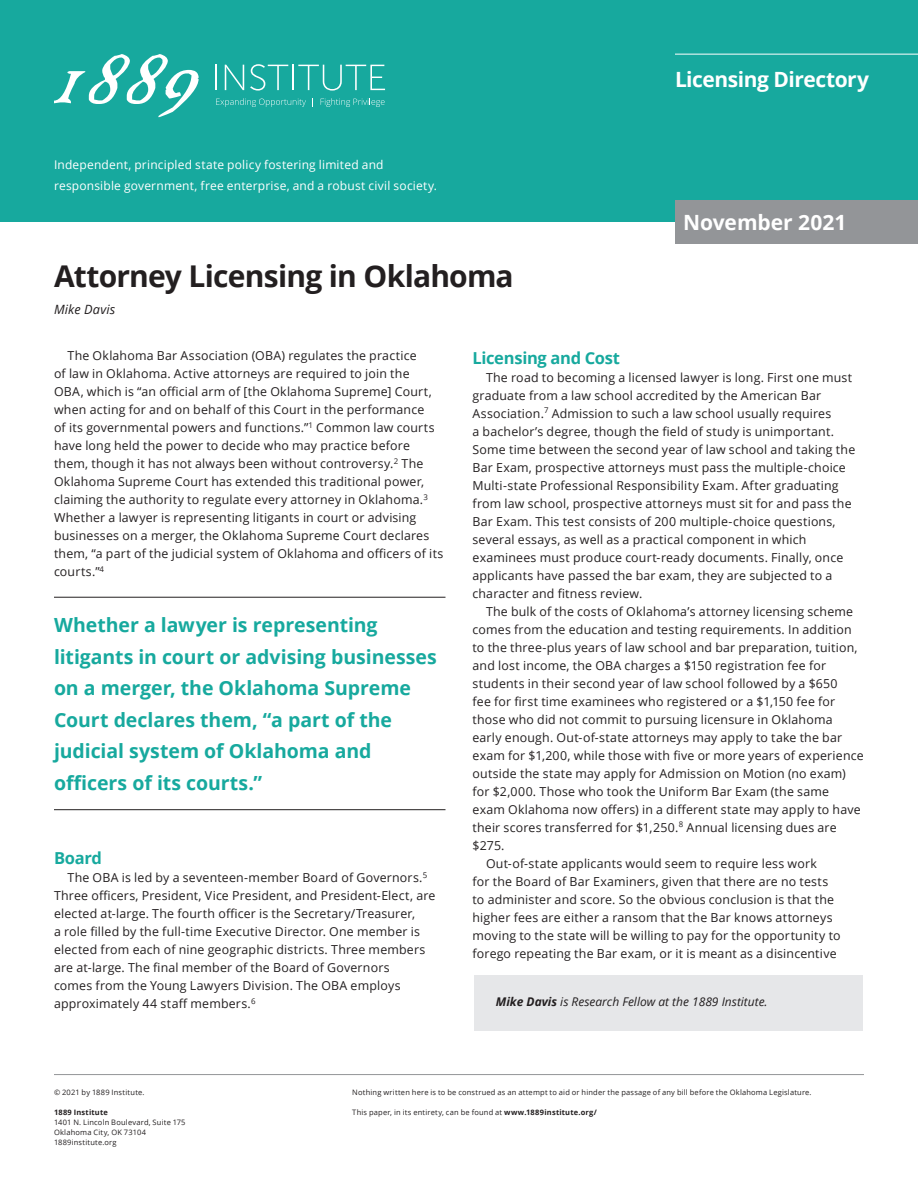
<style>
.page{position:relative;width:918px;height:1188px;background:#fff}
.page>*{position:absolute;margin:0;border:0;box-sizing:border-box;transform-origin:0 0}
.t1{font:700 30px "Open Sans";letter-spacing:-.025em;color:#231f20}
.t2{font:700 21px "Open Sans";letter-spacing:-.015em;color:#fff}
.Pull_Quote_Block{font:700 19.5px/31.5px "Open Sans";letter-spacing:-.005em;color:#17a99e}
.Title_2{font:700 16.5px "Open Sans";letter-spacing:-.02em;color:#17a99e}
.Byline{font:italic 12.75px "Open Sans";letter-spacing:.015em;color:#231f20}
.Body_-_No_Grid{font:12.3px/18px "Open Sans";letter-spacing:.015em;color:#231f20}
.t3{font:12px/21px "Open Sans";letter-spacing:.015em;color:#fff}
.Byline_Box{font:italic 12px "Open Sans";color:#231f20}
.t4{font:7.5px/10.2px "Open Sans";letter-spacing:.025em;color:#231f20}
.t5{font:700 7.5px "Open Sans";letter-spacing:.025em;color:#231f20}
.s1{font-weight:700}
</style>
<div class="page">
<div style="left:0;top:0;width:918px;height:222px;background:#17a99e"></div>
<div style="left:675px;top:200px;width:243px;height:44px;background:#939598"></div>
<hr style="left:675px;top:54px;width:243px;height:1px;background:#fff">
<hr style="left:54px;top:1074px;width:810px;height:1px;background:#939598">
<svg style="left:54px;top:54px;width:145px;height:63px"></svg>
<hr style="left:215px;top:65px;width:2px;height:25px;background:#fff">
<svg style="left:225px;top:65px;width:19px;height:25px"></svg>
<svg style="left:250px;top:64px;width:135px;height:27px"></svg>
<svg style="left:216px;top:98px;width:90px;height:9px"></svg>
<svg style="left:321px;top:98px;width:64px;height:9px"></svg>
<div style="left:474px;top:975px;width:388px;height:55px;background:#e6e7e9"></div>
<hr style="left:54px;top:809px;width:392px;height:1px;background:#231f20">
<hr style="left:54px;top:597px;width:392px;height:1px;background:#231f20">
<p class="t3" style="left:54px;top:154px;width:385px">Independent, principled state policy fostering limited and responsible government, free enterprise, and a robust civil society.</p>
<p class="t1" style="left:54px;top:255px;width:461px">Attorney Licensing in Oklahoma</p>
<p class="Byline" style="left:54px;top:301px;width:63px">Mike Davis</p>
<h2 class="t2" style="left:675px;top:64px;width:195px">Licensing Directory</h2>
<h2 class="t2" style="left:683px;top:208px;width:165px">November 2021</h2>
<p class="Body_-_No_Grid" style="left:54px;top:347px;width:391px;text-indent:14px">The Oklahoma Bar Association (OBA) regulates the practice<br>of law in Oklahoma. Active attorneys are required to join the<br>OBA, which is “an official arm of [the Oklahoma Supreme] Court, when acting for and on behalf of this Court in the performance<br>of its governmental powers and functions.”<sup>1</sup> Common law courts have long held the power to decide who may practice before them, though it has not always been without controversy.<sup>2</sup> The Oklahoma Supreme Court has extended this traditional power, claiming the authority to regulate every attorney in Oklahoma.<sup>3<br></sup>Whether a lawyer is representing litigants in court or advising businesses on a merger, the Oklahoma Supreme Court declares them, “a part of the judicial system of Oklahoma and officers of its courts.”<sup>4</sup></p>
<p class="Pull_Quote_Block" style="left:54px;top:609px;width:384px">Whether a lawyer is representing litigants in court or advising businesses on a merger, the Oklahoma Supreme Court declares them, “a part of the judicial system of Oklahoma and officers of its courts.”</p>
<p class="Title_2" style="left:54px;top:847px;width:50px">Board</p>
<p class="Body_-_No_Grid" style="left:54px;top:869px;width:383px;text-indent:14px">The OBA is led by a seventeen-member Board of Governors.<sup>5<br></sup>Three officers, President, Vice President, and President-Elect, are elected at-large. The fourth officer is the Secretary/Treasurer,<br>a role filled by the full-time Executive Director. One member is elected from each of nine geographic districts. Three members are at-large. The final member of the Board of Governors<br>comes from the Young Lawyers Division. The OBA employs approximately 44 staff members.<sup>6</sup></p>
<p class="Title_2" style="left:472px;top:346px;width:149px">Licensing and Cost</p>
<p class="Body_-_No_Grid" style="left:472px;top:368px;width:384px;text-indent:14px">The road to becoming a licensed lawyer is long. First one must graduate from a law school accredited by the American Bar Association.<sup>7</sup> Admission to such a law school usually requires<br>a bachelor’s degree, though the field of study is unimportant.<br>Some time between the second year of law school and taking the Bar Exam, prospective attorneys must pass the multiple-choice Multi-state Professional Responsibility Exam. After graduating from law school, prospective attorneys must sit for and pass the Bar Exam. This test consists of 200 multiple-choice questions, several essays, as well as a practical component in which examinees must produce court-ready documents. Finally, once applicants have passed the bar exam, they are subjected to a character and fitness review.</p>
<p class="Body_-_No_Grid" style="left:472px;top:602px;width:393px;text-indent:14px">The bulk of the costs of Oklahoma’s attorney licensing scheme comes from the education and testing requirements. In addition to the three-plus years of law school and bar preparation, tuition, and lost income, the OBA charges a $150 registration fee for students in their second year of law school followed by a $650<br>fee for first time examinees who registered or a $1,150 fee for those who did not commit to pursuing licensure in Oklahoma early enough. Out-of-state attorneys may apply to take the bar exam for $1,200, while those with five or more years of experience outside the state may apply for Admission on Motion (no exam) for $2,000. Those who took the Uniform Bar Exam (the same exam Oklahoma now offers) in a different state may apply to have their scores transferred for $1,250.<sup>8</sup> Annual licensing dues are $275.</p>
<p class="Body_-_No_Grid" style="left:472px;top:854px;width:370px;text-indent:14px">Out-of-state applicants would seem to require less work<br>for the Board of Bar Examiners, given that there are no tests to administer and score. So the obvious conclusion is that the higher fees are either a ransom that the Bar knows attorneys moving to the state will be willing to pay for the opportunity to forego repeating the Bar exam, or it is meant as a disincentive</p>
<p class="Byline_Box" style="left:496px;top:993px;width:273px"><span class="s1">Mike Davis</span> is Research Fellow at the 1889 Institute.</p>
<p class="t4" style="left:54px;top:1087px;width:92px">© 2021 by 1889 Institute.</p>
<p class="t5" style="left:54px;top:1107px;width:55px">1889 Institute</p>
<p class="t4" style="left:54px;top:1117px;width:133px">1401 N. Lincoln Boulevard, Suite 175<br>Oklahoma City, OK 73104<br>1889institute.org</p>
<p class="t4" style="left:352px;top:1087px;width:461px">Nothing written here is to be construed as an attempt to aid or hinder the passage of any bill before the Oklahoma Legislature.</p>
<p class="t4" style="left:352px;top:1107px;width:246px">This paper, in its entirety, can be found at <span class="s1">www.1889institute.org/</span></p>
</div>
